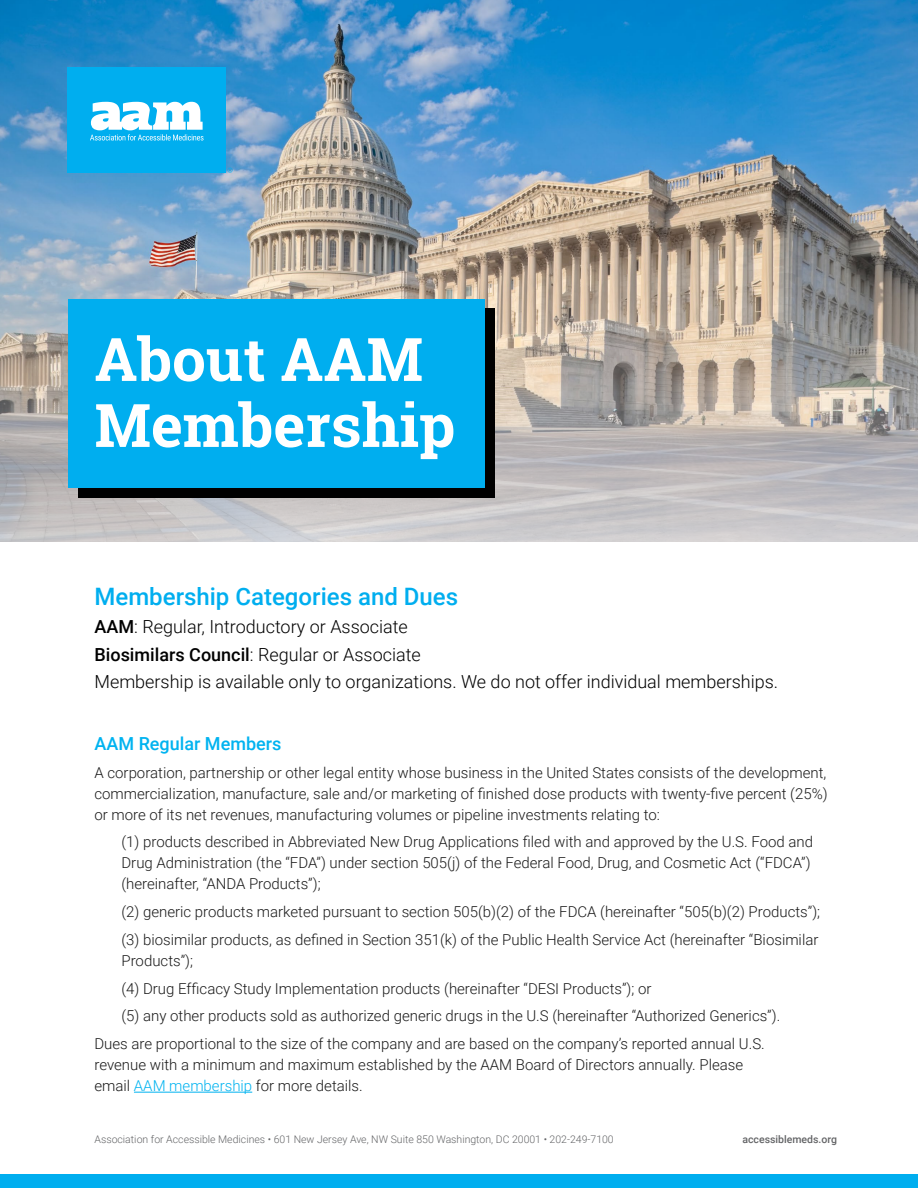
<style>
.page{position:relative;width:918px;height:1188px;background:#fff}
.page>*{position:absolute;margin:0;border:0;box-sizing:border-box;transform-origin:0 0}
.t1{font:700 60px/66px "Roboto Slab";color:#fff}
.t2{font:500 24px "Roboto";color:#00aeef}
.t3{font:300 18px/27.8px "Roboto";color:#000}
.t4{font:500 18px "Roboto";color:#00b3f0}
.t5{font:300 15px/21px "Roboto";color:#1a1a1a}
.t6{font:300 10.5px "Roboto";color:#636466}
.t7{font:500 10.5px "Roboto";color:#636466}
.s1{font-weight:500}
.s2{color:#00b3f0}
</style>
<div class="page">
<div style="left:0;top:1174px;width:918px;height:14px;background:#00aeef"></div>
<img style="left:0;top:0;width:918px;height:541px">
<div style="left:78px;top:309px;width:416px;height:189px;background:#000"></div>
<div style="left:68px;top:299px;width:416px;height:189px;background:#00aeef"></div>
<hr style="left:134px;top:1092px;width:118px;height:1px;background:#00b3f0">
<div style="left:68px;top:68px;width:158px;height:105px;background:#00aeef"></div>
<svg style="left:90px;top:102px;width:114px;height:39px"></svg>
<svg style="left:227px;top:168px;width:6px;height:5px"></svg>
<h1 class="t1" style="left:94px;top:325px;width:362px">About AAM<br>Membership</h1>
<h2 class="t2" style="left:94px;top:580px;width:365px">Membership Categories and Dues</h2>
<p class="t3" style="left:94px;top:612px;width:685px"><span class="s1">AAM</span>: Regular, Introductory or Associate<br><span class="s1">Biosimilars Council</span>: Regular or Associate<br>Membership is available only to organizations. We do not offer individual memberships.</p>
<p class="t4" style="left:94px;top:731px;width:188px">AAM Regular Members</p>
<p class="t5" style="left:94px;top:761px;width:735px;text-align:justify">A corporation, partnership or other legal entity whose business in the United States consists of the development, commercialization, manufacture, sale and/or marketing of finished dose products with twenty-five percent (25%) or more of its net revenues, manufacturing volumes or pipeline investments relating to:</p>
<p class="t5" style="left:122px;top:831px;width:693px">(1) products described in Abbreviated New Drug Applications filed with and approved by the U.S. Food and<br>Drug Administration (the “FDA”) under section 505(j) of the Federal Food, Drug, and Cosmetic Act (“FDCA”) (hereinafter, “ANDA Products”);</p>
<p class="t5" style="left:122px;top:897px;width:700px;line-height:27.8px">(2) generic products marketed pursuant to section 505(b)(2) of the FDCA (hereinafter “505(b)(2) Products”); (3) biosimilar products, as defined in Section 351(k) of the Public Health Service Act (hereinafter “Biosimilar</p>
<p class="t5" style="left:122px;top:949px;width:73px">Products”);</p>
<p class="t5" style="left:122px;top:977px;width:532px">(4) Drug Efficacy Study Implementation products (hereinafter “DESI Products”); or</p>
<p class="t5" style="left:122px;top:1005px;width:660px">(5) any other products sold as authorized generic drugs in the U.S (hereinafter “Authorized Generics”).</p>
<p class="t5" style="left:94px;top:1033px;width:672px">Dues are proportional to the size of the company and are based on the company’s reported annual U.S.</p>
<p class="t5" style="left:94px;top:1054px;width:650px">revenue with a minimum and maximum established by the AAM Board of Directors annually. Please email <span class="s2">AAM membership</span> for more details.</p>
<p class="t6" style="left:94px;top:1132px;width:521px">Association for Accessible Medicines • 601 New Jersey Ave, NW Suite 850 Washington, DC 20001 • 202-249-7100</p>
<p class="t7" style="left:742px;top:1132px;width:96px">accessiblemeds.org</p>
</div>
